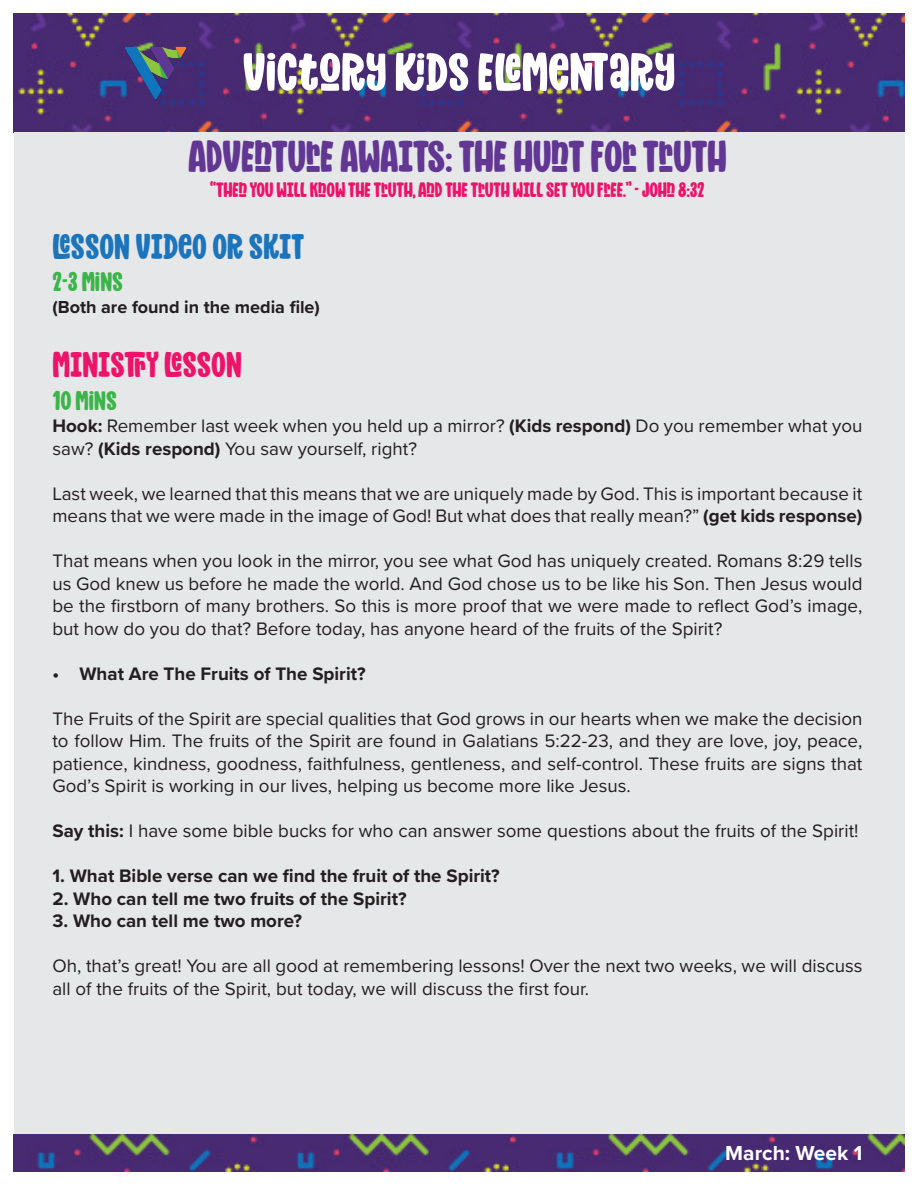
<style>
.page{position:relative;width:918px;height:1188px;background:#fff}
.page>*{position:absolute;margin:0;border:0;box-sizing:border-box;transform-origin:0 0}
.t1{font:54px "Mighty Mountain";color:#fff}
.t2{font:45px "Mighty Mountain";letter-spacing:-.01em;color:#623693}
.t3{font:36px "Mighty Mountain";color:#1c75bc}
.t4{font:36px "Mighty Mountain";color:#ed1369}
.t5{font:27px "Mighty Mountain";color:#3bb54a}
.t6{font:21px "Mighty Mountain";letter-spacing:-.01em;color:#ed1369}
.t7{font:700 21px "Proxima Nova";color:#fff}
.t8{font:18.75px/22.5px "Proxima Nova";color:#231f20}
.t9{font:700 18.75px "Proxima Nova";color:#231f20}
.t10{font:700 18px "Proxima Nova";color:#231f20}
.s1{font-weight:700}
</style>
<div class="page">
<img style="left:14px;top:14px;width:891px;height:119px">
<div style="left:14px;top:133px;width:890px;height:1009px;background:#e6e7e9"></div>
<img style="left:124px;top:40px;width:64px;height:64px">
<img style="left:14px;top:1134px;width:891px;height:37px">
<p class="t1" style="left:243px;top:35px;width:434px">VICTORY KIDS ELEMENTARY</p>
<p class="t2" style="left:188px;top:125px;width:540px">ADVENTURE AWAITS: THE HUNT FOR TRUTH</p>
<p class="t6" style="left:210px;top:175px;width:496px">“THEN YOU WILL KNOW THE TRUTH, AND THE TRUTH WILL SET YOU FREE.” - JOHN 8:32</p>
<p class="t3" style="left:52px;top:221px;width:253px">LESSON VIDEO OR SKIT</p>
<p class="t5" style="left:52px;top:263px;width:72px">2-3 MINS</p>
<p class="t10" style="left:52px;top:293px;width:269px">(Both are found in the media file)</p>
<p class="t4" style="left:52px;top:340px;width:191px">MINISTRY LESSON</p>
<p class="t5" style="left:52px;top:382px;width:66px">10 MINS</p>
<p class="t8" style="left:52px;top:414px;width:811px"><span class="s1">Hook:</span> Remember last week when you held up a mirror? <span class="s1">(Kids respond)</span> Do you remember what you saw? <span class="s1">(Kids respond)</span> You saw yourself, right?</p>
<p class="t8" style="left:52px;top:481px;width:811px">Last week, we learned that this means that we are uniquely made by God. This is important because it means that we were made in the image of God! But what does that really mean?” <span class="s1">(get kids response)</span></p>
<p class="t8" style="left:52px;top:549px;width:812px;text-align:justify">That means when you look in the mirror, you see what God has uniquely created. Romans 8:29 tells us God knew us before he made the world. And God chose us to be like his Son. Then Jesus would be the firstborn of many brothers. So this is more proof that we were made to reflect God’s image, but how do you do that? Before today, has anyone heard of the fruits of the Spirit?</p>
<p class="t9" style="left:52px;top:659px;width:315px">• What Are The Fruits of The Spirit?</p>
<p class="t8" style="left:52px;top:706px;width:812px;text-align:justify">The Fruits of the Spirit are special qualities that God grows in our hearts when we make the decision to follow Him. The fruits of the Spirit are found in Galatians 5:22-23, and they are love, joy, peace, patience, kindness, goodness, faithfulness, gentleness, and self-control. These fruits are signs that God’s Spirit is working in our lives, helping us become more like Jesus.</p>
<p class="t8" style="left:52px;top:819px;width:808px"><span class="s1">Say this:</span> I have some bible bucks for who can answer some questions about the fruits of the Spirit!</p>
<p class="t9" style="left:52px;top:862px;width:449px">1. What Bible verse can we find the fruit of the Spirit?</p>
<p class="t9" style="left:52px;top:884px;width:356px">2. Who can tell me two fruits of the Spirit?</p>
<p class="t9" style="left:52px;top:907px;width:251px">3. Who can tell me two more?</p>
<p class="t8" style="left:52px;top:954px;width:812px">Oh, that’s great! You are all good at remembering lessons! Over the next two weeks, we will discuss all of the fruits of the Spirit, but today, we will discuss the first four.</p>
<p class="t7" style="left:725px;top:1137px;width:139px">March: Week 1</p>
</div>
